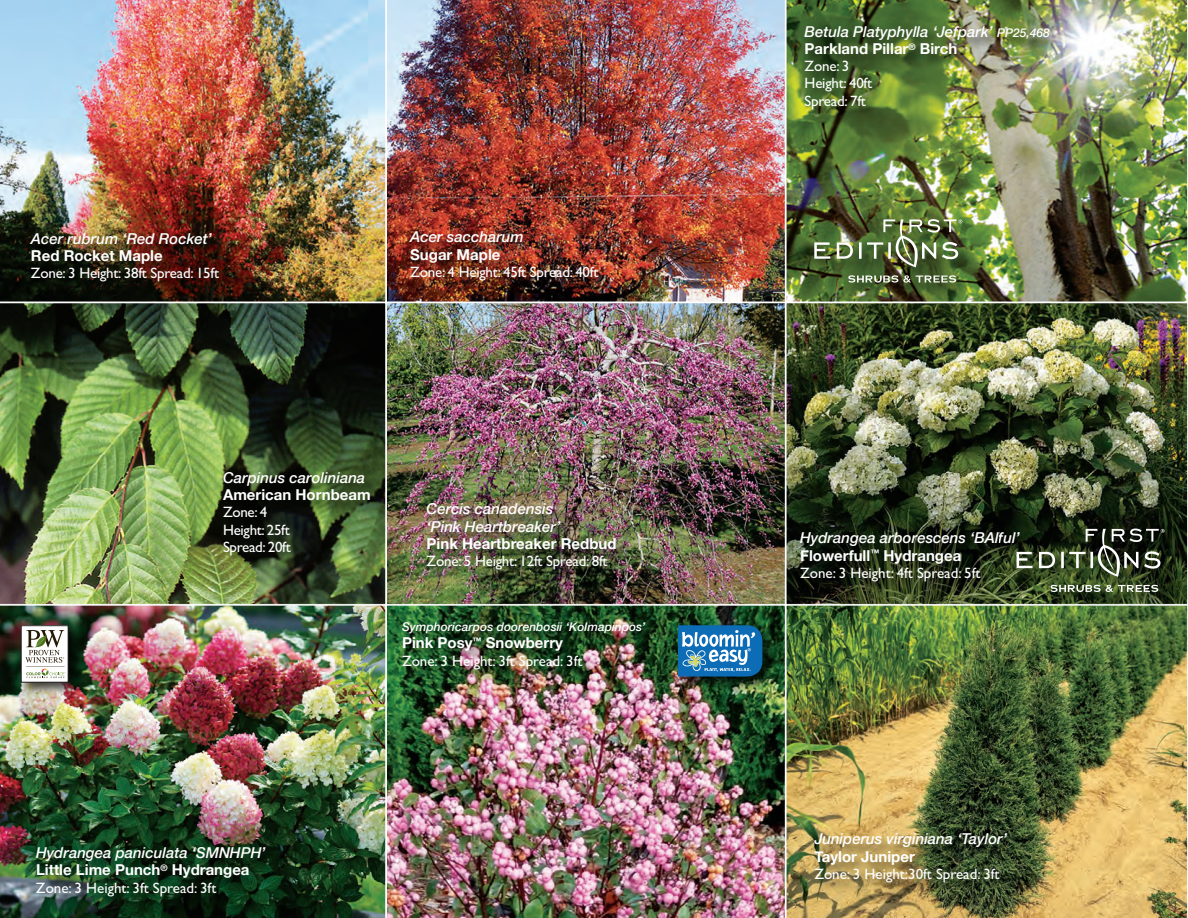
<style>
.page{position:relative;width:1188px;height:918px;background:#fff}
.page>*{position:absolute;margin:0;border:0;box-sizing:border-box;transform-origin:0 0}
.t1{font:italic 500 15px/17.2px "Helvetica Neue";color:#fff}
.t2{font:15px/17.2px "Gill Sans";letter-spacing:-.015em;color:#fff}
.t3{font:700 15px "Helvetica Neue";color:#fff}
.t4{font:italic 500 12px "Helvetica Neue";color:#fff}
.s1{font-weight:700;font-style:normal}
.s2{font-size:12px}
</style>
<div class="page">
<img style="left:786px;top:605px;width:402px;height:313px">
<img style="left:800px;top:821px;width:269px;height:87px">
<img style="left:388px;top:304px;width:798px;height:299px">
<img style="left:786px;top:519px;width:214px;height:86px">
<img style="left:1000px;top:512px;width:188px;height:107px">
<img style="left:1017px;top:529px;width:92px;height:39px">
<img style="left:0;top:605px;width:386px;height:313px">
<img style="left:14px;top:619px;width:74px;height:83px">
<div style="left:21px;top:626px;width:47px;height:56px;background:#fff"></div>
<svg style="left:25px;top:630px;width:41px;height:48px"></svg>
<img style="left:15px;top:836px;width:296px;height:82px">
<img style="left:387px;top:605px;width:398px;height:313px">
<img style="left:683px;top:619px;width:112px;height:77px">
<svg style="left:683px;top:626px;width:79px;height:51px"></svg>
<img style="left:377px;top:611px;width:306px;height:86px">
<img style="left:407px;top:492px;width:252px;height:116px">
<img style="left:786px;top:0;width:402px;height:302px">
<img style="left:786px;top:14px;width:309px;height:127px">
<img style="left:0;top:303px;width:386px;height:302px">
<img style="left:202px;top:460px;width:213px;height:118px">
<img style="left:0;top:0;width:386px;height:302px">
<img style="left:16px;top:221px;width:252px;height:90px">
<img style="left:387px;top:0;width:398px;height:302px">
<img style="left:396px;top:220px;width:288px;height:91px">
<img style="left:798px;top:203px;width:193px;height:106px">
<img style="left:814px;top:219px;width:93px;height:40px">
<p class="t1" style="left:31px;top:229px;width:183px">Acer rubrum ‘Red Rocket’</p>
<p class="t3" style="left:31px;top:246px;width:133px">Red Rocket Maple</p>
<p class="t2" style="left:31px;top:265px;width:190px">Zone: 3 Height: 38ft Spread: 15ft</p>
<p class="t1" style="left:410px;top:228px;width:115px">Acer saccharum</p>
<p class="t3" style="left:410px;top:245px;width:92px">Sugar Maple</p>
<p class="t2" style="left:410px;top:263px;width:190px">Zone: 4 Height: 45ft Spread: 40ft</p>
<p class="t1" style="left:223px;top:469px;width:144px">Carpinus caroliniana</p>
<p class="t3" style="left:223px;top:486px;width:149px">American Hornbeam</p>
<p class="t2" style="left:223px;top:504px;width:69px">Zone: 4<br>Height: 25ft<br>Spread: 20ft</p>
<p class="t1" style="left:427px;top:500px;width:135px">Cercis canadensis ‘Pink Heartbreaker’</p>
<p class="t3" style="left:427px;top:534px;width:192px">Pink Heartbreaker Redbud</p>
<p class="t2" style="left:427px;top:552px;width:182px">Zone: 5 Height: 12ft Spread: 8ft</p>
<p class="t4" style="left:402px;top:620px;width:245px">Symphoricarpos doorenbosii ‘Kolmapinpos’</p>
<p class="t3" style="left:402px;top:634px;width:162px">Pink Posy<sup>™</sup> Snowberry</p>
<p class="t2" style="left:402px;top:652px;width:182px">Zone: 3 Height: 3ft Spread: 3ft</p>
<p class="t1" style="left:36px;top:844px;width:231px">Hydrangea paniculata ‘SMNHPH’<br><span class="s1">Little Lime Punch</span><sup>®</sup> <span class="s1">Hydrangea</span></p>
<p class="t2" style="left:36px;top:879px;width:182px">Zone: 3 Height: 3ft Spread: 3ft</p>
<p class="t1" style="left:805px;top:22px;width:247px">Betula Platyphylla ‘Jefpark’ <span class="s2">PP25,468<br></span><span class="s1">Parkland Pillar</span><sup>®</sup> <span class="s1">Birch</span></p>
<p class="t2" style="left:805px;top:57px;width:69px">Zone: 3<br>Height: 40ft<br>Spread: 7ft</p>
<p class="t1" style="left:800px;top:529px;width:221px">Hydrangea arborescens ‘BAlful’<br><span class="s1">Flowerfull</span><sup>™</sup> <span class="s1">Hydrangea</span></p>
<p class="t2" style="left:800px;top:564px;width:182px">Zone: 3 Height: 4ft Spread: 5ft</p>
<p class="t1" style="left:814px;top:830px;width:194px">Juniperus virginiana ‘Taylor’</p>
<p class="t3" style="left:814px;top:847px;width:102px">Taylor Juniper</p>
<p class="t2" style="left:814px;top:865px;width:187px">Zone: 3 Height:30ft Spread: 3ft</p>
</div>
